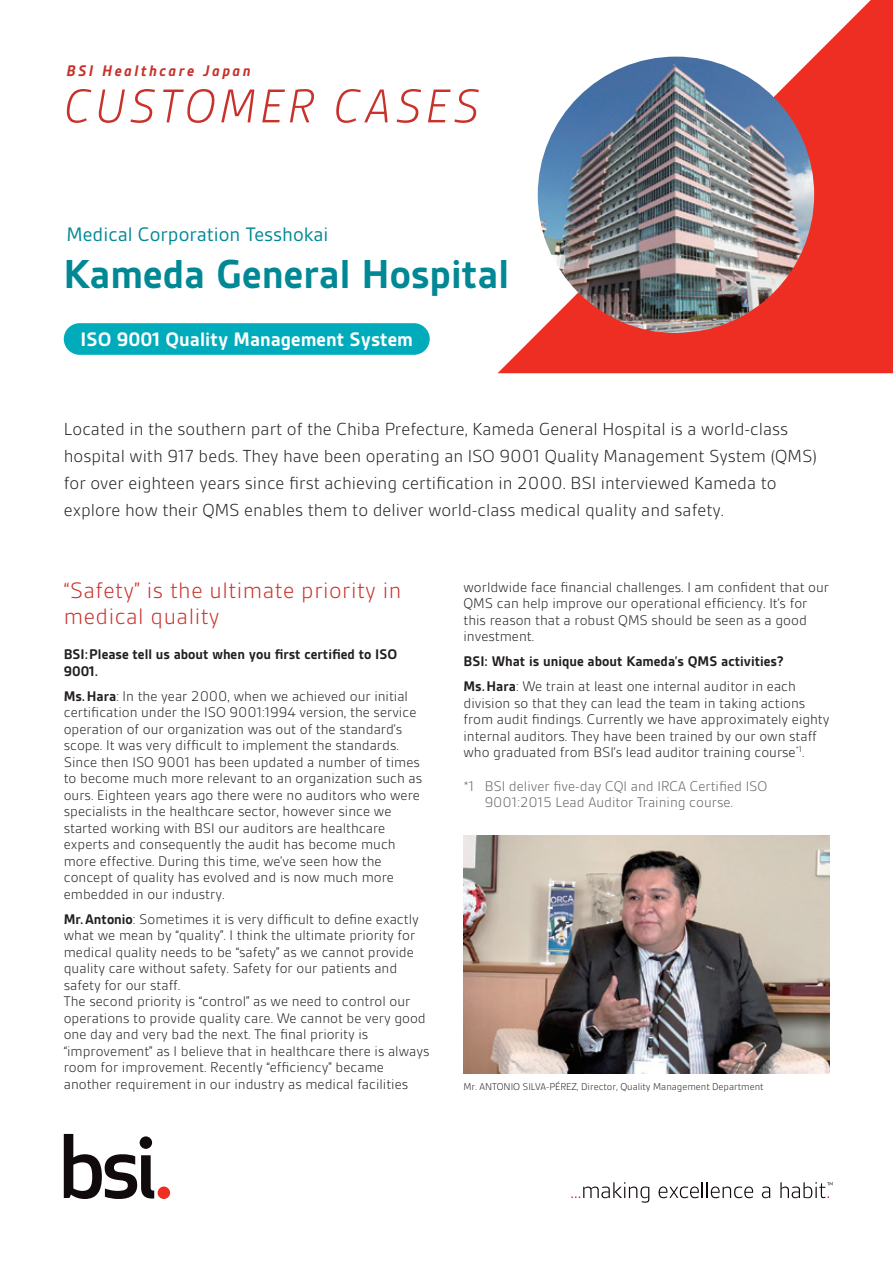
<style>
.page{position:relative;width:893px;height:1263px;background:#fff}
.page>*{position:absolute;margin:0;border:0;box-sizing:border-box;transform-origin:0 0}
.t1{font:italic 300 51px "BSI Gesta";letter-spacing:.075em;color:#c9312b}
.t2{font:700 43.5px "BSI Gesta";color:#008895}
.t3{font:300 24px/25.5px "BSI Gesta";letter-spacing:.02em;color:#c9312b}
.t4{font:700 21px "BSI Gesta";color:#fff}
.t5{font:21px "BSI Gesta";color:#008895}
.t6{font:300 18.75px/27px "BSI Gesta";color:#231f20}
.t7{font:italic 700 16.5px "BSI Gesta";letter-spacing:.15em;color:#c9312b}
.t8{font:300 15px/16.5px "BSI Gesta";color:#231f20}
.t9{font:700 15px/16.5px "BSI Gesta";color:#231f20}
.t10{font:300 15px/16.5px "BSI Gesta";color:#636366}
.t11{font:300 10.5px "BSI Gesta";color:#231f20}
.s1{font-weight:700}
</style>
<div class="page">
<div style="left:64px;top:323px;width:366px;height:32px;background:#00acbc;border-radius:16px"></div>
<svg style="left:498px;top:0;width:395px;height:373px;fill:#ee2e22"></svg>
<svg style="left:64px;top:1134px;width:90px;height:65px"></svg>
<div style="left:158px;top:1186px;width:12px;height:13px;background:#ee2e22;border-radius:50%"></div>
<svg style="left:571px;top:1182px;width:78px;height:21px"></svg>
<svg style="left:659px;top:1182px;width:94px;height:16px"></svg>
<svg style="left:762px;top:1186px;width:8px;height:12px"></svg>
<svg style="left:780px;top:1182px;width:53px;height:16px"></svg>
<img style="left:538px;top:57px;width:276px;height:276px;border-radius:138px">
<img style="left:463px;top:835px;width:366px;height:238px">
<p class="t7" style="left:67px;top:62px;width:186px">BSI Healthcare Japan</p>
<p class="t1" style="left:64px;top:80px;width:417px">CUSTOMER CASES</p>
<p class="t5" style="left:67px;top:224px;width:263px">Medical Corporation Tesshokai</p>
<p class="t2" style="left:63px;top:251px;width:447px">Kameda General Hospital</p>
<p class="t4" style="left:81px;top:328px;width:334px">ISO 9001 Quality Management System</p>
<p class="t6" style="left:64px;top:416px;width:755px">Located in the southern part of the Chiba Prefecture, Kameda General Hospital is a world-class hospital with 917 beds. They have been operating an ISO 9001 Quality Management System (QMS) for over eighteen years since first achieving certification in 2000. BSI interviewed Kameda to explore how their QMS enables them to deliver world-class medical quality and safety.</p>
<p class="t3" style="left:64px;top:578px;width:339px">“Safety” is the ultimate priority in medical quality</p>
<p class="t9" style="left:64px;top:646px;width:335px">BSI:Please tell us about when you first certified to ISO<br>9001.</p>
<p class="t8" style="left:64px;top:688px;width:360px"><span class="s1">Ms.Hara</span>: In the year 2000, when we achieved our initial certification under the ISO 9001:1994 version, the service operation of our organization was out of the standard’s scope. It was very difficult to implement the standards.<br>Since then ISO 9001 has been updated a number of times to become much more relevant to an organization such as ours. Eighteen years ago there were no auditors who were specialists in the healthcare sector, however since we started working with BSI our auditors are healthcare experts and consequently the audit has become much more effective. During this time, we’ve seen how the concept of quality has evolved and is now much more embedded in our industry.</p>
<p class="t8" style="left:64px;top:911px;width:357px"><span class="s1">Mr.Antonio</span>: Sometimes it is very difficult to define exactly what we mean by “quality”. I think the ultimate priority for medical quality needs to be “safety” as we cannot provide quality care without safety. Safety for our patients and safety for our staff.</p>
<p class="t8" style="left:64px;top:993px;width:367px">The second priority is “control” as we need to control our operations to provide quality care. We cannot be very good one day and very bad the next. The final priority is “improvement” as I believe that in healthcare there is always room for improvement. Recently “efficiency” became another requirement in our industry as medical facilities</p>
<p class="t8" style="left:463px;top:579px;width:367px">worldwide face financial challenges. I am confident that our QMS can help improve our operational efficiency. It’s for this reason that a robust QMS should be seen as a good investment.</p>
<p class="t9" style="left:463px;top:653px;width:322px">BSI: What is unique about Kameda’s QMS activities?</p>
<p class="t8" style="left:463px;top:678px;width:367px"><span class="s1">Ms.Hara</span>: We train at least one internal auditor in each division so that they can lead the team in taking actions from audit findings. Currently we have approximately eighty internal auditors. They have been trained by our own staff who graduated from BSI’s lead auditor training course<sup>*1</sup>.</p>
<p class="t10" style="left:485px;top:778px;width:284px;text-indent:-21px">*1 BSI deliver five-day CQI and IRCA Certified ISO<br>9001:2015 Lead Auditor Training course.</p>
<p class="t11" style="left:463px;top:1082px;width:302px">Mr. ANTONIO SILVA-PÉREZ, Director, Quality Management Department</p>
</div>
